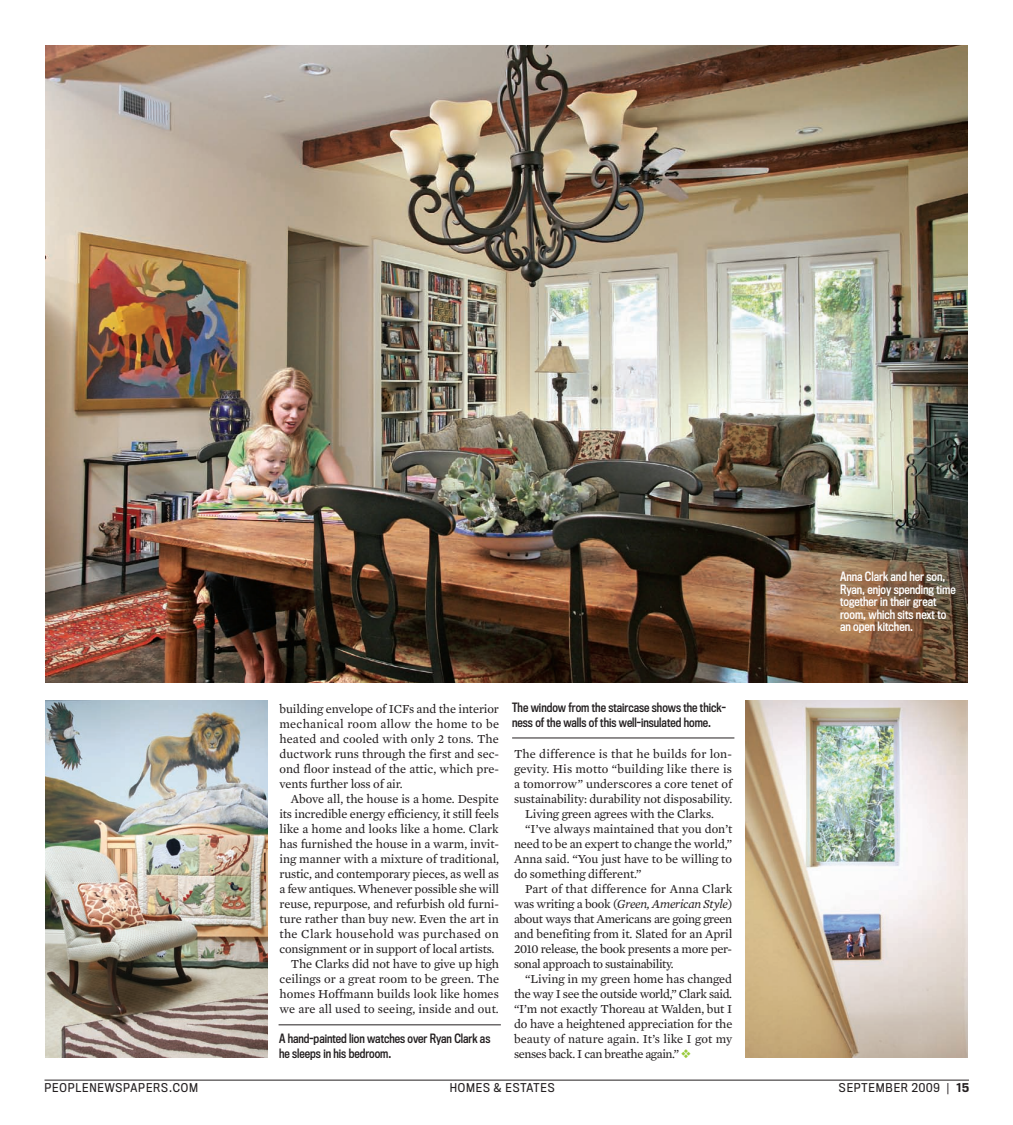
<style>
.page{position:relative;width:1013px;height:1125px;background:#fff}
.page>*{position:absolute;margin:0;border:0;box-sizing:border-box;transform-origin:0 0}
.Body_Copy{font:12.5px/15px "Mercury Text G2";letter-spacing:-.01em;color:#231f20;text-align:justify}
.Photo_Cutline{font:11.88px/15px "Titling Gothic FB Cond Standard";color:#231f20}
.Photo_Cutline-2{font:11.88px/12.5px "Titling Gothic FB Cond Standard";color:#fff}
.t1{font:11.25px "Titling Gothic FB Narrow";letter-spacing:.075em;color:#231f20}
.s1{font-style:italic}
.s2{color:#99ca3b}
.s3{font-weight:500}
</style>
<div class="page">
<hr style="left:44px;top:1080px;width:924px;height:1px;background:#231f20">
<img style="left:45px;top:45px;width:923px;height:637px">
<img style="left:745px;top:700px;width:223px;height:358px">
<img style="left:45px;top:700px;width:222px;height:358px">
<hr style="left:278px;top:1025px;width:223px;height:1px;background:#231f20">
<hr style="left:512px;top:738px;width:222px;height:1px;background:#231f20">
<p class="Body_Copy" style="left:279px;top:701px;width:221px">building envelope of ICFs and the interior mechanical room allow the home to be heated and cooled with only 2 tons. The ductwork runs through the first and sec&shy;ond floor instead of the attic, which pre&shy;vents further loss of air.</p>
<p class="Body_Copy" style="left:279px;top:791px;width:221px;text-indent:11px">Above all, the house is a home. Despite its incredible energy efficiency, it still feels like a home and looks like a home. Clark has furnished the house in a warm, invit&shy;ing manner with a mixture of traditional, rustic, and contemporary pieces, as well as a few antiques. Whenever possible she will reuse, repurpose, and refurbish old furni&shy;ture rather than buy new. Even the art in the Clark household was purchased on consignment or in support of local artists.</p>
<p class="Body_Copy" style="left:279px;top:956px;width:221px;text-indent:11px">The Clarks did not have to give up high ceilings or a great room to be green. The homes Hoffmann builds look like homes we are all used to seeing, inside and out.</p>
<p class="Photo_Cutline" style="left:279px;top:1031px;width:213px">A hand-painted lion watches over Ryan Clark as he sleeps in his bedroom.</p>
<p class="Photo_Cutline" style="left:512px;top:701px;width:215px">The window from the staircase shows the thick&shy;ness of the walls of this well-insulated home.</p>
<p class="Body_Copy" style="left:514px;top:746px;width:220px">The difference is that he builds for lon&shy;gevity. His motto “building like there is a tomorrow” underscores a core tenet of sustainability: durability not disposability.</p>
<p class="Body_Copy" style="left:525px;top:806px;width:190px">Living green agrees with the Clarks.</p>
<p class="Body_Copy" style="left:514px;top:821px;width:220px;text-indent:11px">“I’ve always maintained that you don’t need to be an expert to change the world,” Anna said. “You just have to be willing to do something different.”</p>
<p class="Body_Copy" style="left:514px;top:881px;width:220px;text-indent:11px">Part of that difference for Anna Clark was writing a book (<span class="s1">Green, American Style</span>) about ways that Americans are going green and benefiting from it. Slated for an April 2010 release, the book presents a more per&shy;sonal approach to sustainability.</p>
<p class="Body_Copy" style="left:514px;top:971px;width:220px;text-indent:11px">“Living in my green home has changed the way I see the outside world,” Clark said. “I’m not exactly Thoreau at Walden, but I do have a heightened appreciation for the beauty of nature again. It’s like I got my senses back. I can breathe again.” <span class="s2">❖</span></p>
<p class="Photo_Cutline-2" style="left:840px;top:571px;width:117px">Anna Clark and her son,<br>Ryan, enjoy spending time together in their great room, which sits next to an open kitchen.</p>
<p class="t1" style="left:44px;top:1081px;width:40px">PEOPLENEW</p>
<p class="t1" style="left:116px;top:1081px;width:84px">SPAPERS.COM</p>
<p class="t1" style="left:450px;top:1081px;width:103px">HOMES &amp; ESTATES</p>
<p class="t1" style="left:839px;top:1081px;width:32px">SE PTEMBE</p>
<p class="t1" style="left:901px;top:1081px;width:69px">R 2009 | <span class="s3">15</span></p>
</div>
